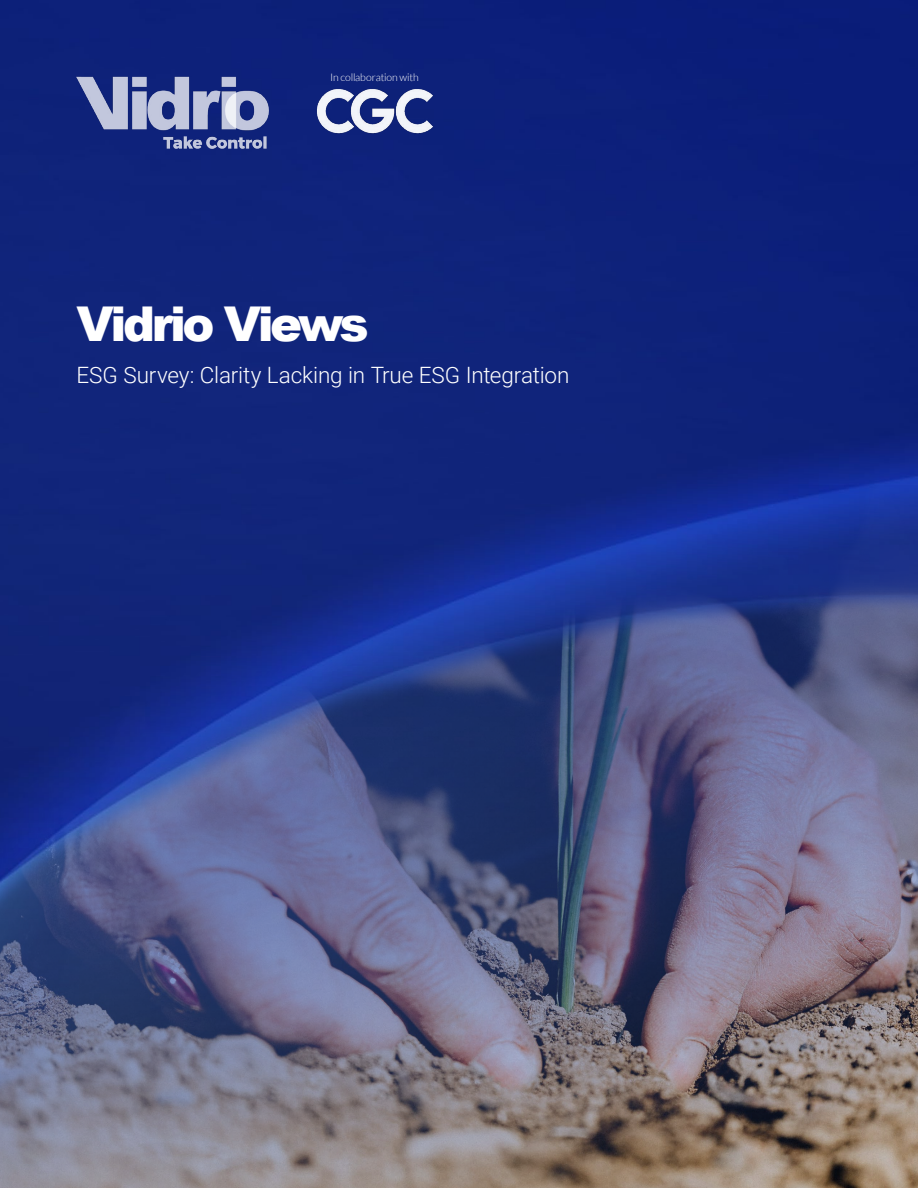
<style>
.page{position:relative;width:918px;height:1188px;background:#fff}
.page>*{position:absolute;margin:0;border:0;box-sizing:border-box;transform-origin:0 0}
.t1{font:900 48px "Arial";letter-spacing:-.07em;color:#fff}
.t2{font:300 22.5px "Roboto";letter-spacing:-.01em;color:#fff}
.t3{font:300 10.5px "Lato";letter-spacing:-.01em;color:#fff}
</style>
<div class="page">
<img style="left:0;top:0;width:918px;height:1188px">
<img style="left:77px;top:77px;width:192px;height:72px">
<img style="left:305px;top:75px;width:139px;height:69px">
<p class="t3" style="left:330px;top:72px;width:90px">In collaboration with</p>
<h1 class="t1" style="left:77px;top:289px;width:294px">Vidrio Views</h1>
<p class="t2" style="left:77px;top:359px;width:494px">ESG Survey: Clarity Lacking in True ESG Integration</p>
</div>
